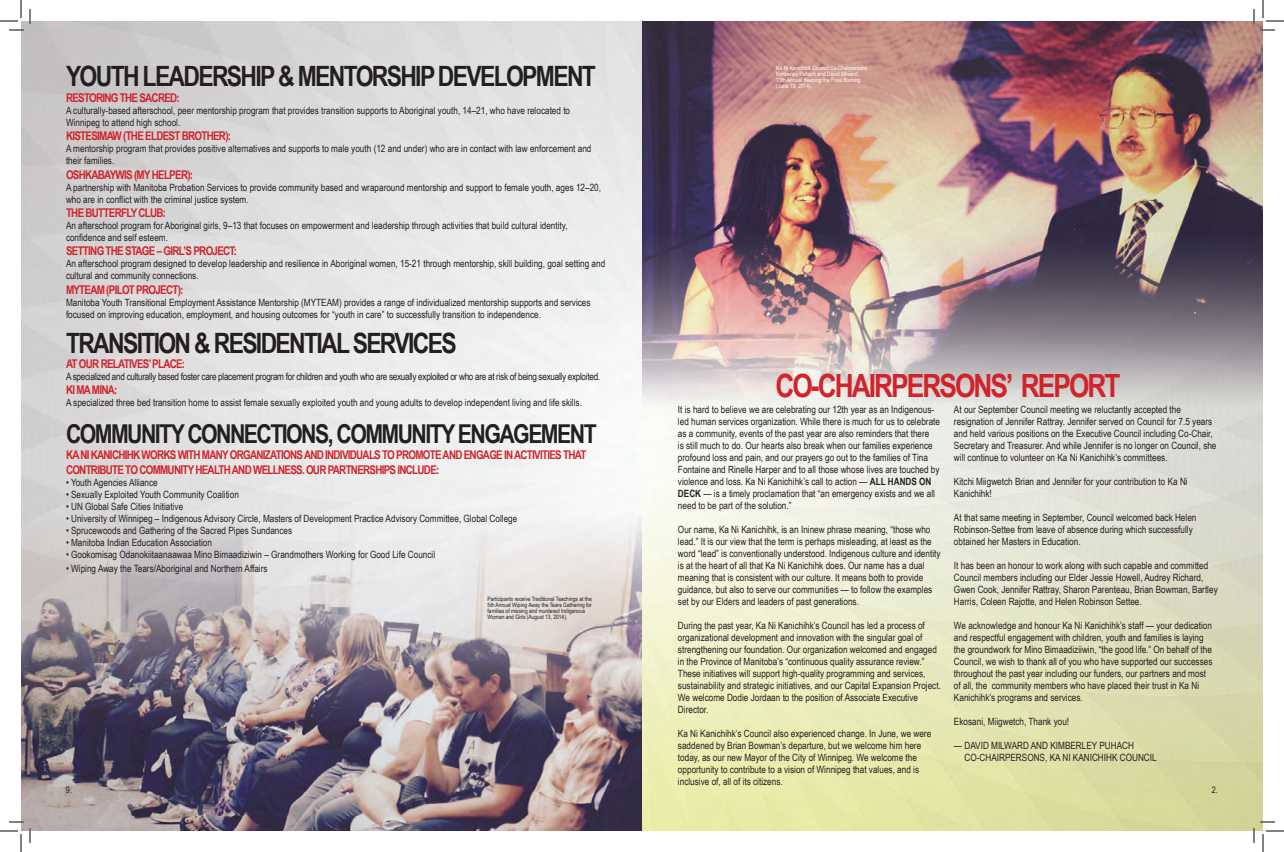
<style>
.page{position:relative;width:1284px;height:852px;background:#fff}
.page>*{position:absolute;margin:0;border:0;box-sizing:border-box;transform-origin:0 0}
.t1{font:700 32px "Arial Narrow";letter-spacing:-.06em;color:#d1232a}
.t2{font:700 28px "Arial Narrow";letter-spacing:-.06em;color:#231f20}
.t3{font:700 26px "Arial Narrow";letter-spacing:-.06em;color:#231f20}
.t4{font:700 12px/14.4px "Arial Narrow";letter-spacing:-.06em;color:#d1232a}
.t5{font:10px/12px "Arial Narrow";color:#231f20}
.t6{font:10px "Arial Narrow";letter-spacing:-.03em;color:#231f20}
.t7{font:9px "Arial Narrow";color:#231f20}
.t8{font:6px/6px "Arial Narrow";color:#231f20}
.t9{font:6px/6px "Arial Narrow";color:#fff}
.s1{font-weight:700}
</style>
<div class="page">
<img style="left:21px;top:21px;width:1242px;height:810px">
<svg style="left:0;top:0;width:31px;height:31px"></svg>
<svg style="left:0;top:821px;width:31px;height:31px"></svg>
<svg style="left:1253px;top:0;width:31px;height:31px"></svg>
<svg style="left:1253px;top:821px;width:31px;height:31px"></svg>
<h2 class="t2" style="left:66px;top:55px;width:531px">YOUTH LEADERSHIP &amp; MENTORSHIP DEVELOPMENT</h2>
<p class="t4" style="left:66px;top:90px;width:115px">RESTORING THE SACRED:</p>
<p class="t5" style="left:66px;top:104px;width:506px">A culturally-based afterschool, peer mentorship program that provides transition supports to Aboriginal youth, 14–21, who have relocated to<br>Winnipeg to attend high school.</p>
<p class="t4" style="left:66px;top:128px;width:167px">KISTESIMAW (THE ELDEST BROTHER):</p>
<p class="t5" style="left:66px;top:142px;width:527px">A mentorship program that provides positive alternatives and supports to male youth (12 and under) who are in contact with law enforcement and their families.</p>
<p class="t4" style="left:66px;top:167px;width:129px">OSHKABAYWIS (MY HELPER):</p>
<p class="t5" style="left:66px;top:181px;width:537px">A partnership with Manitoba Probation Services to provide community based and wraparound mentorship and support to female youth, ages 12–20, who are in conflict with the criminal justice system.</p>
<p class="t4" style="left:66px;top:205px;width:102px">THE BUTTERFLY CLUB:</p>
<p class="t5" style="left:66px;top:219px;width:503px">An afterschool program for Aboriginal girls, 9–13 that focuses on empowerment and leadership through activities that build cultural identity, confidence and self esteem.</p>
<p class="t4" style="left:66px;top:243px;width:173px">SETTING THE STAGE – GIRL’S PROJECT:</p>
<p class="t5" style="left:66px;top:257px;width:541px">An afterschool program designed to develop leadership and resilience in Aboriginal women, 15-21 through mentorship, skill building, goal setting and cultural and community connections.</p>
<p class="t4" style="left:66px;top:282px;width:119px">MYTEAM (PILOT PROJECT):</p>
<p class="t5" style="left:66px;top:296px;width:526px">Manitoba Youth Transitional Employment Assistance Mentorship (MYTEAM) provides a range of individualized mentorship supports and services focused on improving education, employment, and housing outcomes for “youth in care” to successfully transition to independence.</p>
<h2 class="t2" style="left:66px;top:322px;width:392px">TRANSITION &amp; RESIDENTIAL SERVICES</h2>
<p class="t4" style="left:66px;top:356px;width:121px">AT OUR RELATIVES’ PLACE:</p>
<p class="t6" style="left:66px;top:369px;width:536px">A specialized and culturally based foster care placement program for children and youth who are sexually exploited or who are at risk of being sexually exploited.</p>
<p class="t4" style="left:66px;top:382px;width:53px">KI MA MINA:</p>
<p class="t5" style="left:66px;top:396px;width:517px">A specialized three bed transition home to assist female sexually exploited youth and young adults to develop independent living and life skills.</p>
<h3 class="t3" style="left:66px;top:414px;width:532px">COMMUNITY CONNECTIONS, COMMUNITY ENGAGEMENT</h3>
<p class="t4" style="left:66px;top:447px;width:522px">KA NI KANICHIHK WORKS WITH MANY ORGANIZATIONS AND INDIVIDUALS TO PROMOTE AND ENGAGE IN ACTIVITIES THAT<br>CONTRIBUTE TO COMMUNITY HEALTH AND WELLNESS. OUR PARTNERSHIPS INCLUDE:</p>
<p class="t5" style="left:66px;top:476px;width:93px">• Youth Agencies Alliance</p>
<p class="t5" style="left:66px;top:488px;width:174px">• Sexually Exploited Youth Community Coalition</p>
<p class="t5" style="left:66px;top:500px;width:119px">• UN Global Safe Cities Initiative</p>
<p class="t5" style="left:66px;top:512px;width:453px">• University of Winnipeg – Indigenous Advisory Circle, Masters of Development Practice Advisory Committee, Global College</p>
<p class="t5" style="left:66px;top:524px;width:228px">• Sprucewoods and Gathering of the Sacred Pipes Sundances</p>
<p class="t5" style="left:66px;top:536px;width:148px">• Manitoba Indian Education Association</p>
<p class="t5" style="left:66px;top:548px;width:371px">• Gookomisag Odanokiitaanaawaa Mino Bimaadiziwin – Grandmothers Working for Good Life Council</p>
<p class="t5" style="left:66px;top:562px;width:203px">• Wiping Away the Tears/Aboriginal and Northern Affairs</p>
<p class="t7" style="left:66px;top:783px;width:8px">9.</p>
<p class="t8" style="left:488px;top:596px;width:106px">Participants receive Traditional Teachings at the 5th Annual Wiping Away the Tears Gathering for families of missing and murdered Indigenous Women and Girls (August 13, 2014).</p>
<p class="t9" style="left:776px;top:65px;width:93px">Ka Ni Kanichihk Council Co-Chairpersons Kimberley Puhach and David Milward.<br>13th Annual Keeping the Fires Burning (June 19, 2014).</p>
<h1 class="t1" style="left:775px;top:361px;width:347px">CO-CHAIRPERSONS’ REPORT</h1>
<p class="t5" style="left:678px;top:403px;width:264px">It is hard to believe we are celebrating our 12th year as an Indigenous&shy;led human services organization. While there is much for us to celebrate as a community, events of the past year are also reminders that there<br>is still much to do. Our hearts also break when our families experience profound loss and pain, and our prayers go out to the families of Tina Fontaine and Rinelle Harper and to all those whose lives are touched by violence and loss. Ka Ni Kanichihk’s call to action — <span class="s1">ALL HANDS ON DECK</span> — is a timely proclamation that “an emergency exists and we all need to be part of the solution.”</p>
<p class="t5" style="left:678px;top:523px;width:264px">Our name, Ka Ni Kanichihk, is an Ininew phrase meaning, “those who lead.” It is our view that the term is perhaps misleading, at least as the word “lead” is conventionally understood. Indigenous culture and identity is at the heart of all that Ka Ni Kanichihk does. Our name has a dual meaning that is consistent with our culture. It means both to provide guidance, but also to serve our communities — to follow the examples set by our Elders and leaders of past generations.</p>
<p class="t5" style="left:678px;top:619px;width:264px">During the past year, Ka Ni Kanichihk’s Council has led a process of organizational development and innovation with the singular goal of strengthening our foundation. Our organization welcomed and engaged in the Province of Manitoba’s “continuous quality assurance review.” These initiatives will support high-quality programming and services, sustainability and strategic initiatives, and our Capital Expansion Project.<br>We welcome Dodie Jordaan to the position of Associate Executive Director.</p>
<p class="t5" style="left:678px;top:727px;width:255px">Ka Ni Kanichihk’s Council also experienced change. In June, we were saddened by Brian Bowman’s departure, but we welcome him here today, as our new Mayor of the City of Winnipeg. We welcome the opportunity to contribute to a vision of Winnipeg that values, and is inclusive of, all of its citizens.</p>
<p class="t5" style="left:954px;top:403px;width:264px">At our September Council meeting we reluctantly accepted the resignation of Jennifer Rattray. Jennifer served on Council for 7.5 years and held various positions on the Executive Council including Co-Chair, Secretary and Treasurer. And while Jennifer is no longer on Council, she will continue to volunteer on Ka Ni Kanichihk’s committees.</p>
<p class="t5" style="left:954px;top:475px;width:235px">Kitchi Miigwetch Brian and Jennifer for your contribution to Ka Ni<br>Kanichihk!</p>
<p class="t5" style="left:954px;top:511px;width:244px">At that same meeting in September, Council welcomed back Helen<br>Robinson-Settee from leave of absence during which successfully obtained her Masters in Education.</p>
<p class="t5" style="left:954px;top:559px;width:265px">It has been an honour to work along with such capable and committed Council members including our Elder Jessie Howell, Audrey Richard, Gwen Cook, Jennifer Rattray, Sharon Parenteau, Brian Bowman, Bartley Harris, Coleen Rajotte, and Helen Robinson Settee.</p>
<p class="t5" style="left:954px;top:619px;width:260px">We acknowledge and honour Ka Ni Kanichihk’s staff — your dedication and respectful engagement with children, youth and families is laying the groundwork for Mino Bimaadiziiwin, “the good life.” On behalf of the Council, we wish to thank all of you who have supported our successes throughout the past year including our funders, our partners and most of all, the community members who have placed their trust in Ka Ni Kanichihk’s programs and services.</p>
<p class="t5" style="left:954px;top:715px;width:117px">Ekosani, Miigwetch, Thank you!</p>
<p class="t5" style="left:964px;top:739px;width:194px;text-indent:-10px">— DAVID MILWARD AND KIMBERLEY PUHACH<br>CO-CHAIRPERSONS, KA NI KANICHIHK COUNCIL</p>
<p class="t7" style="left:1212px;top:783px;width:8px">2.</p>
</div>
